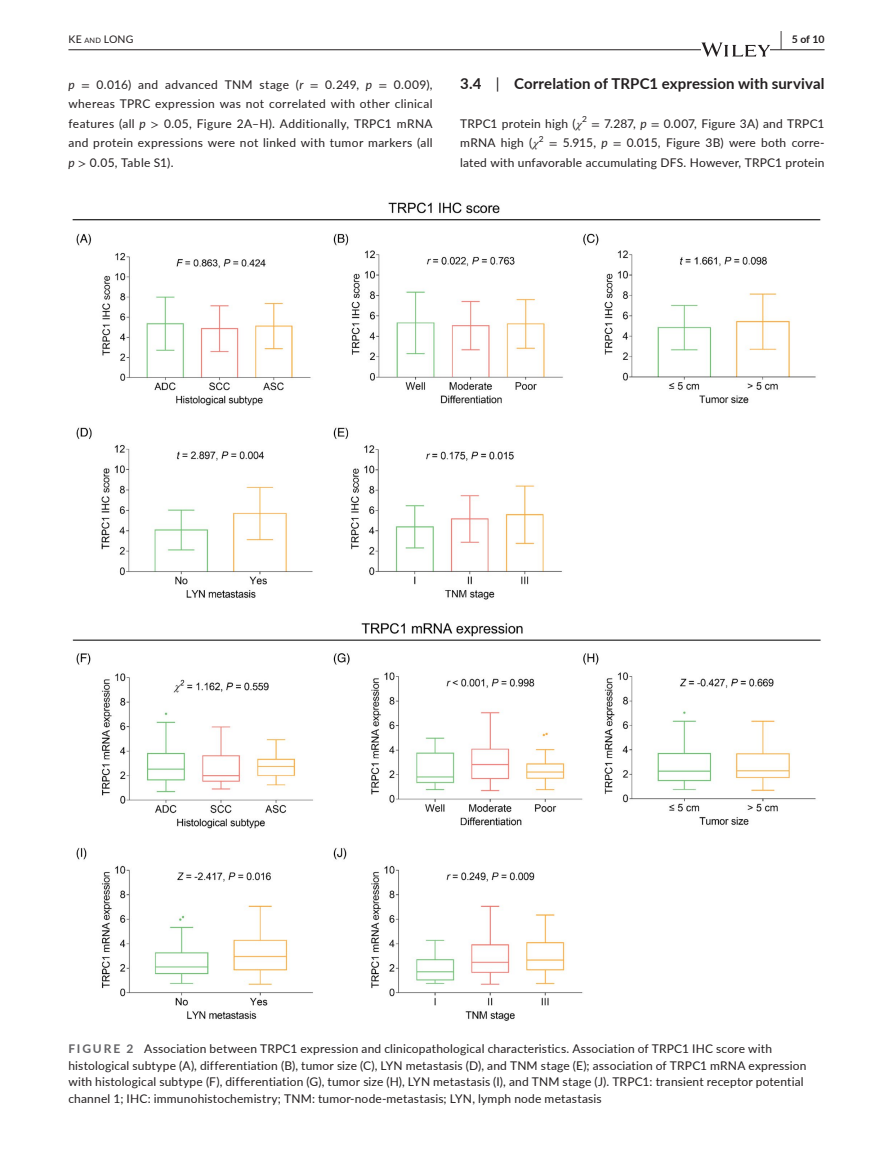
<style>
.page{position:relative;width:893px;height:1174px;background:#fff}
.page>*{position:absolute;margin:0;border:0;box-sizing:border-box;transform-origin:0 0}
.t1{font:700 15px "Lato";letter-spacing:.005em;color:#231f20}
.t2{font:12px/19.5px "Lato";letter-spacing:.015em;color:#231f20;text-align:justify}
.t3{font:10.5px "Lato";color:#231f20}
.t4{font:700 10.5px "Lato";color:#231f20}
.t5{font:8.4px "Lato";color:#231f20}
.s1{font-size:7.35px}
.s2{font-size:19.5px}
.s3{font-style:italic}
.s4{font-family:"STIX"}
.s5{font-weight:400}
.s6{font-family:"STIX";font-style:italic}
.s7{font-weight:700;color:#636366}
</style>
<div class="page">
<hr style="left:68px;top:49px;width:756px;height:1px;background:#231f20">
<svg style="left:701px;top:42px;width:69px;height:15px"></svg>
<img style="left:72px;top:202px;width:749px;height:819px">
<p class="t3" style="left:68px;top:31px;width:67px">KE <span class="s1">and</span> LONG</p>
<p class="t4" style="left:780px;top:31px;width:46px"><span class="s2">|</span> 5 of 10</p>
<p class="t2" style="left:68px;top:74px;width:366px"><span class="s3">p</span> <span class="s4">=</span> 0.016) and advanced TNM stage (<span class="s3">r</span> <span class="s4">=</span> 0.249, <span class="s3">p</span> <span class="s4">=</span> 0.009), whereas TPRC expression was not correlated with other clinical features (all <span class="s3">p</span> <span class="s4">&gt;</span> 0.05, Figure 2A–H). Additionally, TRPC1 mRNA and protein expressions were not linked with tumor markers (all <span class="s3">p</span> <span class="s4">&gt;</span> 0.05, Table S1).</p>
<p class="t1" style="left:460px;top:72px;width:366px">3.4 <span class="s5">|</span> Correlation of TRPC1 expression with survival</p>
<p class="t2" style="left:460px;top:113px;width:123px">TRPC1 protein high (<span class="s6">χ</span></p>
<p class="t5" style="left:582px;top:113px;width:6px">2</p>
<p class="t2" style="left:591px;top:113px;width:234px"><span class="s4">=</span> 7.287, <span class="s3">p</span> <span class="s4">=</span> 0.007, Figure 3A) and TRPC1</p>
<p class="t2" style="left:460px;top:132px;width:80px">mRNA high (<span class="s6">χ</span></p>
<p class="t5" style="left:539px;top:133px;width:6px">2</p>
<p class="t2" style="left:460px;top:132px;width:366px;text-align:right"><span class="s4">=</span> 5.915, <span class="s3">p</span> <span class="s4">=</span> 0.015, Figure 3B) were both corre-<br>lated with unfavorable accumulating DFS. However, TRPC1 protein</p>
<p class="t2" style="left:68px;top:1040px;width:740px;line-height:16.5px;text-align:left"><span class="s7">FIGURE 2</span> Association between TRPC1 expression and clinicopathological characteristics. Association of TRPC1 IHC score with histological subtype (A), differentiation (B), tumor size (C), LYN metastasis (D), and TNM stage (E); association of TRPC1 mRNA expression with histological subtype (F), differentiation (G), tumor size (H), LYN metastasis (I), and TNM stage (J). TRPC1: transient receptor potential channel 1; IHC: immunohistochemistry; TNM: tumor-node-metastasis; LYN, lymph node metastasis</p>
</div>
